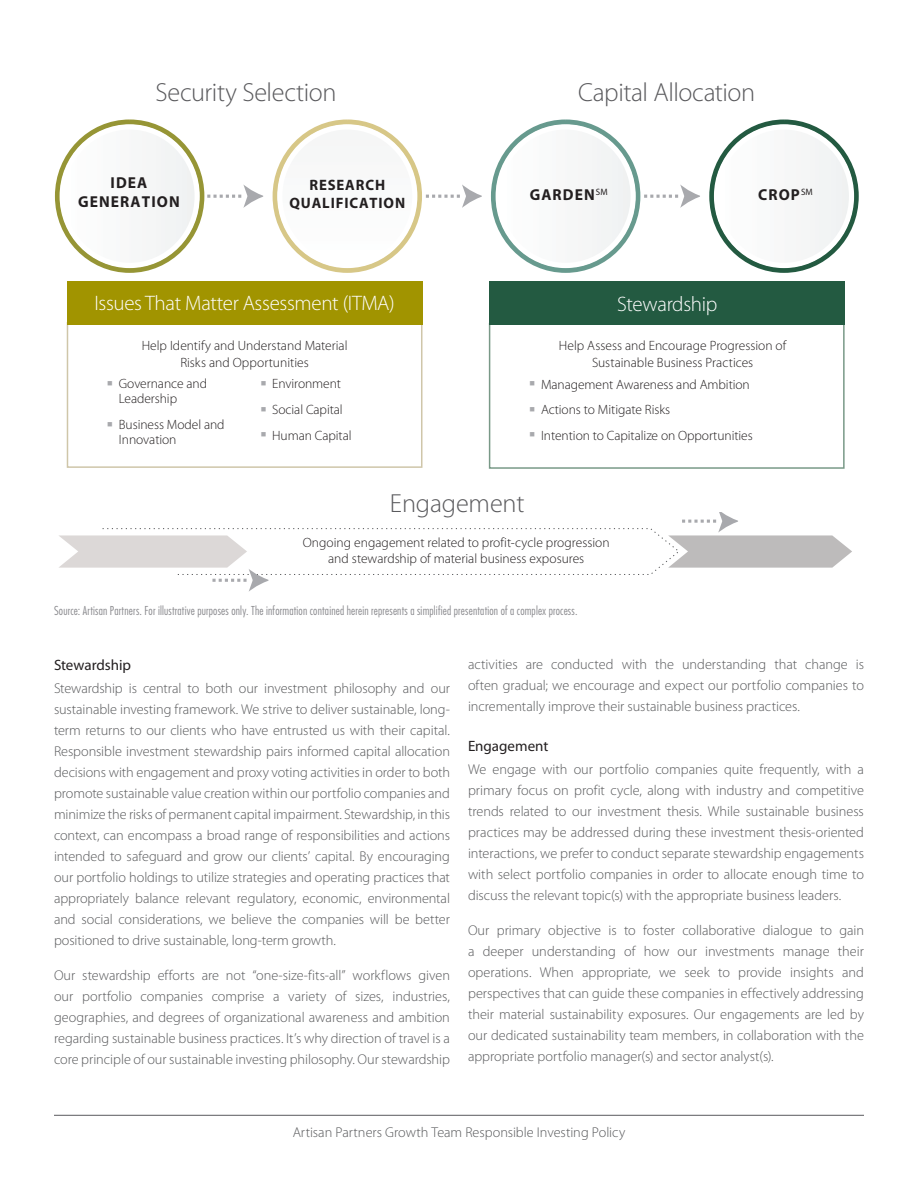
<style>
.page{position:relative;width:918px;height:1188px;background:#fff}
.page>*{position:absolute;margin:0;border:0;box-sizing:border-box;transform-origin:0 0}
.Body{font:300 26.25px "Myriad Pro";letter-spacing:-.015em;color:#5a5a5d}
.t1{font:300 21px "Myriad Pro";letter-spacing:-.015em;color:#fff}
.t2{font:700 15.9px/19px "Myriad Pro";letter-spacing:.07em;color:#231f20;text-align:center}
.t3{font:700 15.15px/18.1px "Myriad Pro";letter-spacing:.06em;color:#231f20;text-align:center}
.Subheads{font:15px "Myriad Pro";color:#231f20}
.Body-2{font:300 14.25px/21px "Myriad Pro";color:#57585a;text-align:justify}
.Pillars{font:300 13.5px/16.2px "Myriad Pro";letter-spacing:-.005em;color:#231f20;text-align:center}
.t4{font:300 condensed 12px "Futura Std";letter-spacing:.015em;color:#8a8a8e}
</style>
<div class="page">
<hr style="left:54px;top:1115px;width:810px;height:1px;background:#5a5a5d">
<div style="left:491px;top:120px;width:149px;height:153px;border:5px solid #679a8e;border-radius:50%"></div>
<svg style="left:498px;top:127px;width:135px;height:138px"></svg>
<div style="left:496px;top:125px;width:139px;height:143px;border:5px solid #fff;border-radius:50%"></div>
<div style="left:709px;top:120px;width:150px;height:153px;border:5px solid #235a41;border-radius:50%"></div>
<svg style="left:717px;top:127px;width:134px;height:138px"></svg>
<div style="left:714px;top:125px;width:140px;height:143px;border:5px solid #fff;border-radius:50%"></div>
<svg style="left:207px;top:184px;width:56px;height:24px"></svg>
<svg style="left:425px;top:184px;width:57px;height:24px"></svg>
<svg style="left:644px;top:184px;width:56px;height:24px"></svg>
<div style="left:55px;top:120px;width:149px;height:153px;border:5px solid #969535;border-radius:50%"></div>
<svg style="left:62px;top:127px;width:135px;height:138px"></svg>
<div style="left:60px;top:125px;width:139px;height:143px;border:5px solid #fff;border-radius:50%"></div>
<div style="left:273px;top:120px;width:149px;height:153px;border:5px solid #d7c787;border-radius:50%"></div>
<svg style="left:280px;top:127px;width:135px;height:138px"></svg>
<div style="left:278px;top:125px;width:139px;height:143px;border:5px solid #fff;border-radius:50%"></div>
<svg style="left:59px;top:512px;width:793px;height:79px"></svg>
<div style="left:67px;top:322px;width:355px;height:146px;border:2px solid #cfc6a9"></div>
<div style="left:67px;top:281px;width:355px;height:43px;background:#a19400"></div>
<div style="left:489px;top:323px;width:356px;height:146px;border:2px solid #799987"></div>
<div style="left:489px;top:281px;width:356px;height:43px;background:#235a41"></div>
<p class="Body" style="left:156px;top:78px;width:182px">Security Selection</p>
<p class="Body" style="left:578px;top:78px;width:178px">Capital Allocation</p>
<p class="t2" style="left:78px;top:173px;width:103px">IDEA<br>GENERATION</p>
<p class="t2" style="left:530px;top:185px;width:79px">GARDEN<sup>SM</sup></p>
<p class="t2" style="left:758px;top:185px;width:56px">CROP<sup>SM</sup></p>
<p class="t3" style="left:289px;top:176px;width:117px">RESEARCH<br>QUALIFICATION</p>
<p class="t1" style="left:94px;top:292px;width:302px">Issues That Matter Assessment (ITMA)</p>
<p class="Pillars" style="left:142px;top:338px;width:207px">Help Identify and Understand Material<br>Risks and Opportunities</p>
<p class="Pillars" style="left:119px;top:377px;width:90px;line-height:15px;text-align:left;text-indent:-12px"><sup>■</sup> Governance and<br>Leadership</p>
<p class="Pillars" style="left:119px;top:417px;width:107px;line-height:15px;text-align:left;text-indent:-12px"><sup>■</sup> Business Model and<br>Innovation</p>
<p class="Pillars" style="left:261px;top:376px;width:82px"><sup>■</sup> Environment</p>
<p class="Pillars" style="left:261px;top:402px;width:84px"><sup>■</sup> Social Capital</p>
<p class="Pillars" style="left:261px;top:427px;width:92px"><sup>■</sup> Human Capital</p>
<p class="t1" style="left:617px;top:292px;width:102px">Stewardship</p>
<p class="Pillars" style="left:559px;top:338px;width:229px">Help Assess and Encourage Progression of<br>Sustainable Business Practices</p>
<p class="Pillars" style="left:529px;top:376px;width:222px"><sup>■</sup> Management Awareness and Ambition</p>
<p class="Pillars" style="left:529px;top:402px;width:142px"><sup>■</sup> Actions to Mitigate Risks</p>
<p class="Pillars" style="left:529px;top:427px;width:225px"><sup>■</sup> Intention to Capitalize on Opportunities</p>
<p class="Body" style="left:390px;top:488px;width:136px">Engagement</p>
<p class="Pillars" style="left:303px;top:535px;width:308px">Ongoing engagement related to profit-cycle progression and stewardship of material business exposures</p>
<p class="t4" style="left:54px;top:603px;width:525px">Source: Artisan Partners. For illustrative purposes only. The information contained herein represents a simplified presentation of a complex process.</p>
<p class="Subheads" style="left:54px;top:657px;width:79px">Stewardship</p>
<p class="Body-2" style="left:54px;top:678px;width:398px">Stewardship is central to both our investment philosophy and our sustainable investing framework. We strive to deliver sustainable, long&shy;term returns to our clients who have entrusted us with their capital.<br>Responsible investment stewardship pairs informed capital allocation decisions with engagement and proxy voting activities in order to both promote sustainable value creation within our portfolio companies and minimize the risks of permanent capital impairment. Stewardship, in this context, can encompass a broad range of responsibilities and actions intended to safeguard and grow our clients’ capital. By encouraging our portfolio holdings to utilize strategies and operating practices that appropriately balance relevant regulatory, economic, environmental and social considerations, we believe the companies will be better positioned to drive sustainable, long-term growth.</p>
<p class="Body-2" style="left:54px;top:965px;width:398px">Our stewardship efforts are not “one-size-fits-all” workflows given our portfolio companies comprise a variety of sizes, industries, geographies, and degrees of organizational awareness and ambition regarding sustainable business practices. It’s why direction of travel is a core principle of our sustainable investing philosophy. Our stewardship</p>
<p class="Body-2" style="left:468px;top:654px;width:398px">activities are conducted with the understanding that change is often gradual; we encourage and expect our portfolio companies to incrementally improve their sustainable business practices.</p>
<p class="Subheads" style="left:468px;top:737px;width:82px">Engagement</p>
<p class="Body-2" style="left:468px;top:759px;width:398px">We engage with our portfolio companies quite frequently, with a primary focus on profit cycle, along with industry and competitive trends related to our investment thesis. While sustainable business practices may be addressed during these investment thesis-oriented interactions, we prefer to conduct separate stewardship engagements with select portfolio companies in order to allocate enough time to discuss the relevant topic(s) with the appropriate business leaders.</p>
<p class="Body-2" style="left:468px;top:920px;width:398px">Our primary objective is to foster collaborative dialogue to gain a deeper understanding of how our investments manage their operations. When appropriate, we seek to provide insights and perspectives that can guide these companies in effectively addressing their material sustainability exposures. Our engagements are led by our dedicated sustainability team members, in collaboration with the appropriate portfolio manager(s) and sector analyst(s).</p>
<p class="Body-2" style="left:293px;top:1122px;width:334px">Artisan Partners Growth Team Responsible Investing Policy</p>
</div>
